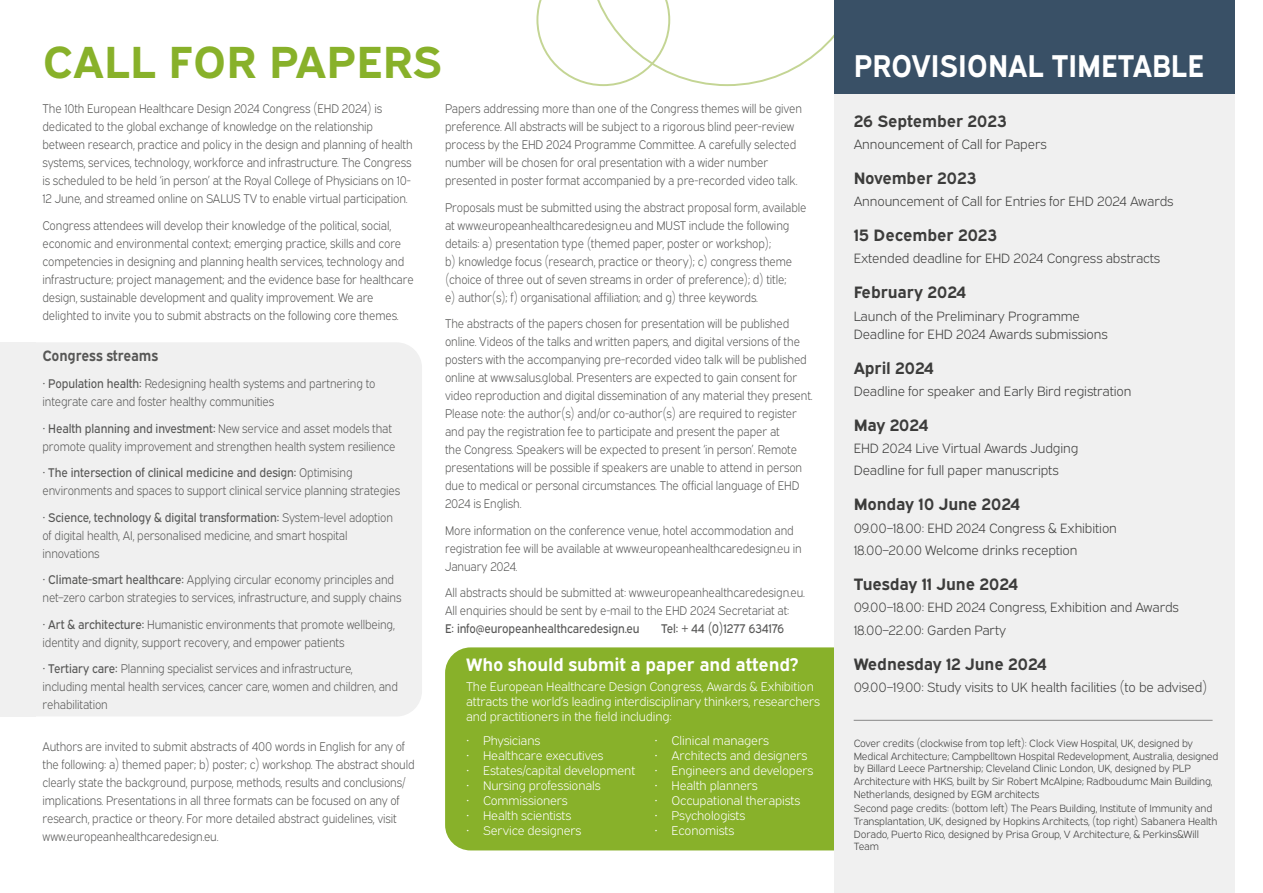
<style>
.page{position:relative;width:1263px;height:893px;background:#fff}
.page>*{position:absolute;margin:0;border:0;box-sizing:border-box;transform-origin:0 0}
.t1{font:700 45px "Expressway Rg";color:#88b12a}
.t2{font:700 31.5px "Expressway Rg";color:#fff;scale:.9 1}
.t3{font:700 18px "Expressway Rg";letter-spacing:-.01em;color:#fff}
.t4{font:700 16.5px "Expressway Rg";letter-spacing:-.01em;color:#3c3c3b}
.t5{font:700 15px "Expressway Rg";letter-spacing:-.01em;color:#575756;scale:.92 1}
.t6{font:13.5px/22.2px "Expressway Lt";letter-spacing:-.01em;color:#3c3c3b}
.t7{font:12.6px/18px "Expressway Lt";letter-spacing:-.01em;color:#575756;scale:.92 1}
.t8{font:12.6px/15.1px "Expressway Lt";letter-spacing:-.01em;color:#fff}
.t9{font:12.6px "Expressway Rg";letter-spacing:-.01em;color:#575756;scale:.92 1}
.t10{font:10.5px/12.6px "Expressway Lt";letter-spacing:-.01em;color:#3c3c3b}
.s1{font-family:"Expressway Rg"}
.s2{font-family:"Expressway Lt"}
</style>
<div class="page">
<svg style="left:536px;top:0;width:298px;height:86px"></svg>
<div style="left:36px;top:342px;width:386px;height:374px;background:#f0f0f0"></div>
<div style="left:0;top:342px;width:36px;height:374px;background:#f0f0f0"></div>
<div style="left:445px;top:647px;width:415px;height:203px;background:#88b12a;border-radius:26px"></div>
<div style="left:834px;top:0;width:400px;height:893px;background:#f0f0f0"></div>
<div style="left:834px;top:0;width:400px;height:94px;background:#395066"></div>
<hr style="left:854px;top:720px;width:358px;height:1px;background:#878787">
<h1 class="t1" style="left:43px;top:26px;width:401px">CALL FOR PAPERS</h1>
<p class="t7" style="left:43px;top:98px;width:404px">The 10th European Healthcare Design 2024 Congress (EHD 2024) is dedicated to the global exchange of knowledge on the relationship between research, practice and policy in the design and planning of health systems, services, technology, workforce and infrastructure. The Congress is scheduled to be held ‘in person’ at the Royal College of Physicians on 10- 12 June, and streamed online on SALUS TV to enable virtual participation.</p>
<p class="t7" style="left:43px;top:215px;width:405px">Congress attendees will develop their knowledge of the political, social, economic and environmental context; emerging practice, skills and core competencies in designing and planning health services, technology and infrastructure; project management; and the evidence base for healthcare design, sustainable development and quality improvement. We are delighted to invite you to submit abstracts on the following core themes.</p>
<p class="t5" style="left:43px;top:344px;width:127px">Congress streams</p>
<p class="t7" style="left:43px;top:373px;width:363px">• <span class="s1">Population health:</span> Redesigning health systems and partnering to integrate care and foster healthy communities</p>
<p class="t7" style="left:43px;top:418px;width:385px">• <span class="s1">Health planning and investment:</span> New service and asset models that promote quality improvement and strengthen health system resilience</p>
<p class="t9" style="left:43px;top:463px;width:339px"><span class="s2">•</span> The intersection of clinical medicine and design: <span class="s2">Optimising</span></p>
<p class="t7" style="left:43px;top:480px;width:390px">environments and spaces to support clinical service planning strategies</p>
<p class="t9" style="left:43px;top:507px;width:382px"><span class="s2">•</span> Science, technology &amp; digital transformation: <span class="s2">System-level adoption</span></p>
<p class="t7" style="left:43px;top:525px;width:333px">of digital health, AI, personalised medicine, and smart hospital innovations</p>
<p class="t7" style="left:43px;top:569px;width:392px">• <span class="s1">Climate-smart healthcare:</span> Applying circular economy principles and net–zero carbon strategies to services, infrastructure, and supply chains</p>
<p class="t7" style="left:43px;top:614px;width:385px">• <span class="s1">Art &amp; architecture:</span> Humanistic environments that promote wellbeing, identity and dignity, support recovery, and empower patients</p>
<p class="t7" style="left:43px;top:658px;width:388px">• <span class="s1">Tertiary care:</span> Planning specialist services and infrastructure, including mental health services, cancer care, women and children, and rehabilitation</p>
<p class="t7" style="left:43px;top:736px;width:406px">Authors are invited to submit abstracts of 400 words in English for any of the following: a) themed paper; b) poster; c) workshop. The abstract should clearly state the background, purpose, methods, results and conclusions/ implications. Presentations in all three formats can be focused on any of research, practice or theory. For more detailed abstract guidelines, visit www.europeanhealthcaredesign.eu.</p>
<p class="t7" style="left:445px;top:98px;width:389px">Papers addressing more than one of the Congress themes will be given preference. All abstracts will be subject to a rigorous blind peer-review process by the EHD 2024 Programme Committee. A carefully selected number will be chosen for oral presentation with a wider number presented in poster format accompanied by a pre-recorded video talk.</p>
<p class="t7" style="left:445px;top:197px;width:394px">Proposals must be submitted using the abstract proposal form, available at www.europeanhealthcaredesign.eu and MUST include the following details: a) presentation type (themed paper, poster or workshop);<br>b) knowledge focus (research, practice or theory); c) congress theme (choice of three out of seven streams in order of preference); d) title;<br>e) author(s); f) organisational affiliation; and g) three keywords.</p>
<p class="t7" style="left:445px;top:313px;width:401px">The abstracts of the papers chosen for presentation will be published online. Videos of the talks and written papers, and digital versions of the posters with the accompanying pre-recorded video talk will be published online at www.salus.global. Presenters are expected to gain consent for video reproduction and digital dissemination of any material they present.<br>Please note: the author(s) and/or co-author(s) are required to register and pay the registration fee to participate and present the paper at<br>the Congress. Speakers will be expected to present ‘in person’. Remote presentations will be possible if speakers are unable to attend in person due to medical or personal circumstances. The official language of EHD 2024 is English.</p>
<p class="t7" style="left:445px;top:520px;width:389px">More information on the conference venue, hotel accommodation and registration fee will be available at www.europeanhealthcaredesign.eu in<br>January 2024.</p>
<p class="t7" style="left:445px;top:582px;width:393px">All abstracts should be submitted at: www.europeanhealthcaredesign.eu.<br>All enquiries should be sent by e-mail to the EHD 2024 Secretariat at:</p>
<p class="t9" style="left:445px;top:619px;width:213px">E: info@europeanhealthcaredesign.eu</p>
<p class="t9" style="left:661px;top:619px;width:135px">Tel: + 44 (0)1277 634176</p>
<h3 class="t3" style="left:466px;top:651px;width:334px">Who should submit a paper and attend?</h3>
<p class="t8" style="left:466px;top:677px;width:355px">The European Healthcare Design Congress, Awards &amp; Exhibition attracts the world’s leading interdisciplinary thinkers, researchers and practitioners in the field including:</p>
<p class="t8" style="left:466px;top:731px;width:76px">• Physicians</p>
<p class="t8" style="left:466px;top:746px;width:139px">• Healthcare executives</p>
<p class="t8" style="left:466px;top:762px;width:171px">• Estates/capital development</p>
<p class="t8" style="left:466px;top:777px;width:136px">• Nursing professionals</p>
<p class="t8" style="left:466px;top:792px;width:103px">• Commissioners</p>
<p class="t8" style="left:466px;top:807px;width:107px">• Health scientists</p>
<p class="t8" style="left:466px;top:822px;width:117px">• Service designers</p>
<p class="t8" style="left:654px;top:731px;width:116px">• Clinical managers</p>
<p class="t8" style="left:654px;top:746px;width:154px">• Architects and designers</p>
<p class="t8" style="left:654px;top:762px;width:160px">• Engineers and developers</p>
<p class="t8" style="left:654px;top:777px;width:105px">• Health planners</p>
<p class="t8" style="left:654px;top:792px;width:147px">• Occupational therapists</p>
<p class="t8" style="left:654px;top:807px;width:92px">• Psychologists</p>
<p class="t8" style="left:654px;top:822px;width:81px">• Economists</p>
<h2 class="t2" style="left:854px;top:41px;width:391px">PROVISIONAL TIMETABLE</h2>
<h3 class="t4" style="left:854px;top:108px;width:154px">26 September 2023</h3>
<p class="t6" style="left:854px;top:132px;width:194px">Announcement of Call for Papers</p>
<h3 class="t4" style="left:854px;top:165px;width:124px">November 2023</h3>
<p class="t6" style="left:854px;top:189px;width:321px">Announcement of Call for Entries for EHD 2024 Awards</p>
<h3 class="t4" style="left:854px;top:222px;width:145px">15 December 2023</h3>
<p class="t6" style="left:854px;top:246px;width:308px">Extended deadline for EHD 2024 Congress abstracts</p>
<h3 class="t4" style="left:854px;top:280px;width:114px">February 2024</h3>
<p class="t6" style="left:854px;top:306px;width:256px;line-height:18px">Launch of the Preliminary Programme<br>Deadline for EHD 2024 Awards submissions</p>
<h3 class="t4" style="left:854px;top:355px;width:82px">April 2024</h3>
<p class="t6" style="left:854px;top:379px;width:279px">Deadline for speaker and Early Bird registration</p>
<h3 class="t4" style="left:854px;top:412px;width:76px">May 2024</h3>
<p class="t6" style="left:854px;top:436px;width:226px">EHD 2024 Live Virtual Awards Judging<br>Deadline for full paper manuscripts</p>
<h3 class="t4" style="left:854px;top:492px;width:168px">Monday 10 June 2024</h3>
<p class="t6" style="left:854px;top:516px;width:265px">09.00–18.00: EHD 2024 Congress &amp; Exhibition<br>18.00–20.00 Welcome drinks reception</p>
<h3 class="t4" style="left:854px;top:571px;width:166px">Tuesday 11 June 2024</h3>
<p class="t6" style="left:854px;top:595px;width:327px">09.00–18.00: EHD 2024 Congress, Exhibition and Awards<br>18.00–22.00: Garden Party</p>
<h3 class="t4" style="left:854px;top:651px;width:195px">Wednesday 12 June 2024</h3>
<p class="t6" style="left:854px;top:675px;width:355px">09.00–19.00: Study visits to UK health facilities (to be advised)</p>
<p class="t10" style="left:854px;top:736px;width:366px">Cover credits (clockwise from top left): Clock View Hospital, UK, designed by Medical Architecture; Campbelltown Hospital Redevelopment, Australia, designed by Billard Leece Partnership; Cleveland Clinic London, UK, designed by PLP Architecture with HKS, built by Sir Robert McAlpine; Radboudumc Main Building, Netherlands, designed by EGM architects</p>
<p class="t10" style="left:854px;top:801px;width:365px">Second page credits: (bottom left) The Pears Building, Institute of Immunity and Transplantation, UK, designed by Hopkins Architects, (top right) Sabanera Health Dorado, Puerto Rico, designed by Prisa Group, V Architecture, &amp; Perkins&amp;Will Team</p>
</div>
